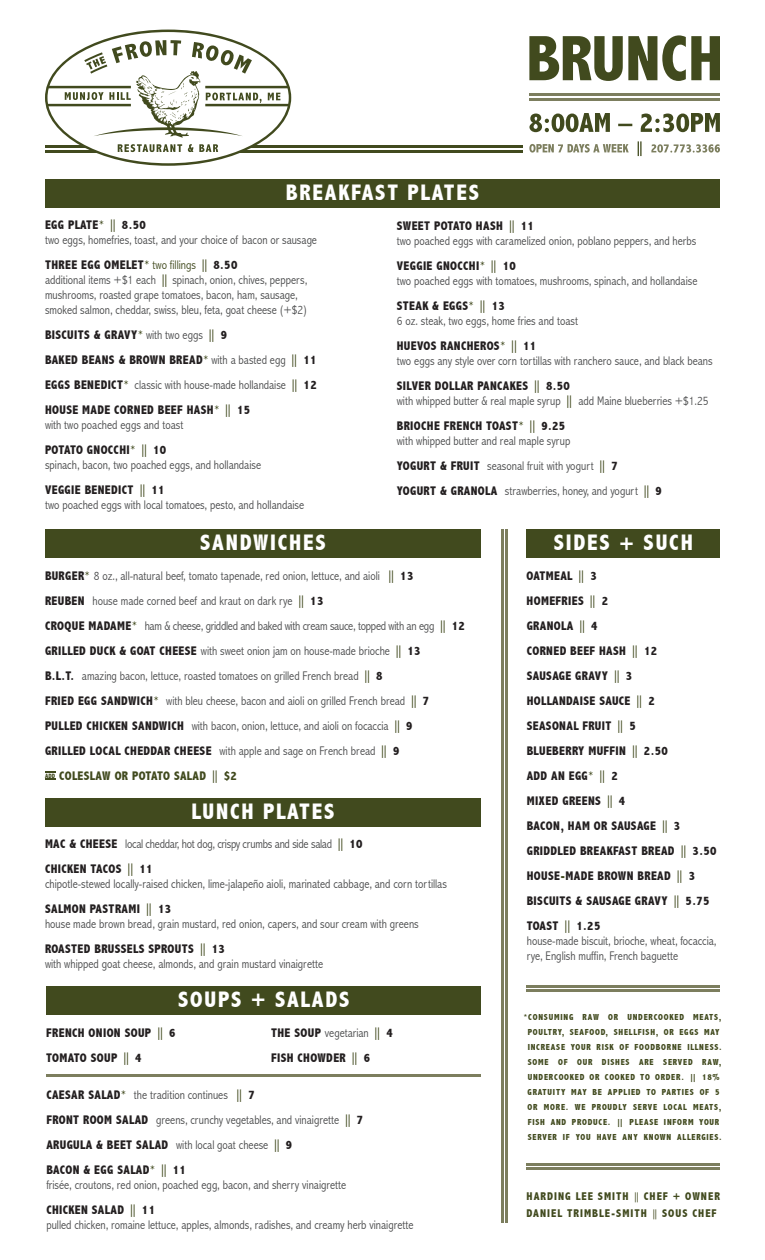
<style>
.page{position:relative;width:765px;height:1260px;background:#fff}
.page>*{position:absolute;margin:0;border:0;box-sizing:border-box;transform-origin:0 0}
.t1{font:800 condensed 22.5px "Abadi";letter-spacing:.08em;color:#fff}
.t2{font:300 condensed 12.5px/25px "Abadi";color:#4b4c4d}
.t3{font:800 condensed 12.5px/25px "Abadi";letter-spacing:.03em;color:#231f20}
.t4{font:300 condensed 12.5px/25px "Abadi";letter-spacing:-.02em;color:#4b4c4d}
.t5{font:800 condensed 11.25px/17.5px "Abadi";letter-spacing:.09em;color:#414a1e}
.t6{font:800 condensed 8.75px/15px "Abadi";letter-spacing:.09em;color:#414a1e;text-align:center}
.s1{font-weight:800;color:#231f20}
.s2{color:#414a1e}
.s3{font-family:"Open Sans";font-weight:400;font-stretch:normal;color:#414a1e}
.s4{font-weight:300;color:#414a1e}
.s5{font-weight:300;color:#4b4c4d}
.s6{font-weight:800;color:#414a1e}
.s7{font-family:"Open Sans";font-weight:400;font-stretch:normal;font-size:10px}
</style>
<div class="page">
<hr style="left:45px;top:145px;width:477px;height:3px;background:#414a1e">
<hr style="left:529px;top:93px;width:191px;height:3px;background:#7c7e5e">
<hr style="left:45px;top:150px;width:477px;height:2px;background:#414a1e">
<hr style="left:529px;top:98px;width:191px;height:2px;background:#7c7e5e">
<svg style="left:45px;top:30px;width:246px;height:136px"></svg>
<svg style="left:529px;top:35px;width:191px;height:46px"></svg>
<svg style="left:529px;top:113px;width:191px;height:19px"></svg>
<svg style="left:529px;top:141px;width:191px;height:15px"></svg>
<div style="left:45px;top:798px;width:436px;height:28px;background:#414a1e"></div>
<div style="left:47px;top:986px;width:434px;height:29px;background:#414a1e"></div>
<div style="left:45px;top:179px;width:675px;height:28px;background:#414a1e"></div>
<hr style="left:527px;top:985px;width:193px;height:2px;background:#7c7e5e">
<hr style="left:527px;top:989px;width:193px;height:3px;background:#7c7e5e">
<hr style="left:527px;top:1163px;width:193px;height:2px;background:#7c7e5e">
<hr style="left:527px;top:1167px;width:193px;height:3px;background:#7c7e5e">
<hr style="left:501px;top:530px;width:3px;height:693px;background:#7c7e5e">
<hr style="left:506px;top:530px;width:2px;height:693px;background:#7c7e5e">
<div style="left:527px;top:530px;width:193px;height:28px;background:#414a1e"></div>
<div style="left:45px;top:530px;width:436px;height:28px;background:#414a1e"></div>
<hr style="left:46px;top:1074px;width:435px;height:3px;background:#7c7e5e">
<svg style="left:45px;top:771px;width:10px;height:9px"></svg>
<h1 class="t1" style="left:286px;top:179px;width:195px">BREAKFAST PLATES</h1>
<p class="t2" style="left:45px;top:218px;width:274px;line-height:15px"><span class="s1">EGG PLATE</span><span class="s2">*</span> <span class="s3">||</span> <span class="s1">8.50<br></span>two eggs, homefries, toast, and your choice of bacon or sausage</p>
<p class="t2" style="left:45px;top:258px;width:264px;line-height:15px"><span class="s1">THREE EGG OMELET</span><span class="s2">* two fillings</span> <span class="s3">||</span> <span class="s1">8.50<br></span>additional items +$1 each <span class="s3">||</span> spinach, onion, chives, peppers, mushrooms, roasted grape tomatoes, bacon, ham, sausage, smoked salmon, cheddar, swiss, bleu, feta, goat cheese (+$2)</p>
<p class="t3" style="left:45px;top:323px;width:273px">BISCUITS &amp; GRAVY<span class="s4">*</span> <span class="s5">with two eggs</span> <span class="s3">||</span> 9<br>BAKED BEANS &amp; BROWN BREAD<span class="s4">*</span> <span class="s5">with a basted egg</span> <span class="s3">||</span> 11<br>EGGS BENEDICT<span class="s4">*</span> <span class="s5">classic with house-made hollandaise</span> <span class="s3">||</span> 12<br>HOUSE MADE CORNED BEEF HASH<span class="s4">*</span> <span class="s3">||</span> 15</p>
<p class="t2" style="left:45px;top:413px;width:140px">with two poached eggs and toast<br><span class="s1">POTATO GNOCCHI</span><span class="s2">*</span> <span class="s3">||</span> <span class="s1">10</span></p>
<p class="t2" style="left:45px;top:453px;width:218px">spinach, bacon, two poached eggs, and hollandaise<br><span class="s1">VEGGIE BENEDICT</span> <span class="s3">||</span> <span class="s1">11</span></p>
<p class="t2" style="left:45px;top:493px;width:261px">two poached eggs with local tomatoes, pesto, and hollandaise</p>
<p class="t2" style="left:397px;top:218px;width:301px;line-height:15px"><span class="s1">SWEET POTATO HASH</span> <span class="s3">||</span> <span class="s1">11<br></span>two poached eggs with caramelized onion, poblano peppers, and herbs</p>
<p class="t2" style="left:397px;top:258px;width:302px;line-height:15px"><span class="s1">VEGGIE GNOCCHI</span><span class="s2">*</span> <span class="s3">||</span> <span class="s1">10<br></span>two poached eggs with tomatoes, mushrooms, spinach, and hollandaise</p>
<p class="t2" style="left:397px;top:298px;width:183px;line-height:15px"><span class="s1">STEAK &amp; EGGS</span><span class="s2">*</span> <span class="s3">||</span> <span class="s1">13<br></span>6 oz. steak, two eggs, home fries and toast</p>
<p class="t2" style="left:397px;top:338px;width:317px;line-height:15px"><span class="s1">HUEVOS RANCHEROS</span><span class="s2">*</span> <span class="s3">||</span> <span class="s1">11<br></span>two eggs any style over corn tortillas with ranchero sauce, and black beans</p>
<p class="t2" style="left:397px;top:378px;width:313px;line-height:15px"><span class="s1">SILVER DOLLAR PANCAKES</span> <span class="s3">||</span> <span class="s1">8.50<br></span>with whipped butter &amp; real maple syrup <span class="s3">||</span> add Maine blueberries +$1.25</p>
<p class="t2" style="left:397px;top:418px;width:175px;line-height:15px"><span class="s1">BRIOCHE FRENCH TOAST</span><span class="s2">*</span> <span class="s3">||</span> <span class="s1">9.25 </span>with whipped butter and real maple syrup</p>
<p class="t2" style="left:397px;top:453px;width:267px"><span class="s1">YOGURT &amp; FRUIT</span> seasonal fruit with yogurt <span class="s3">||</span> <span class="s1">7<br>YOGURT &amp; GRANOLA</span> strawberries, honey, and yogurt <span class="s3">||</span> <span class="s1">9</span></p>
<h1 class="t1" style="left:200px;top:530px;width:127px">SANDWICHES</h1>
<h1 class="t1" style="left:554px;top:530px;width:141px">SIDES + SUCH</h1>
<p class="t2" style="left:45px;top:563px;width:422px"><span class="s1">BURGER</span><span class="s2">*</span> 8 oz., all-natural beef, tomato tapenade, red onion, lettuce, and aioli <span class="s3">||</span> <span class="s1">13<br>REUBEN</span> house made corned beef and kraut on dark rye <span class="s3">||</span> <span class="s1">13<br>CROQUE MADAME</span><span class="s2">*</span> ham &amp; cheese, griddled and baked with cream sauce, topped with an egg <span class="s3">||</span> <span class="s1">12<br>GRILLED DUCK &amp; GOAT CHEESE</span> with sweet onion jam on house-made brioche <span class="s3">||</span> <span class="s1">13<br>B.L.T.</span> amazing bacon, lettuce, roasted tomatoes on grilled French bread <span class="s3">||</span> <span class="s1">8<br>FRIED EGG SANDWICH</span><span class="s2">*</span> with bleu cheese, bacon and aioli on grilled French bread <span class="s3">||</span> <span class="s1">7<br>PULLED CHICKEN SANDWICH</span> with bacon, onion, lettuce, and aioli on focaccia <span class="s3">||</span> <span class="s1">9<br>GRILLED LOCAL CHEDDAR CHEESE</span> with apple and sage on French bread <span class="s3">||</span> <span class="s1">9<br></span><sup>ADD</sup> <span class="s6">COLESLAW OR POTATO SALAD</span> <span class="s3">||</span> <span class="s6">$2</span></p>
<h1 class="t1" style="left:191px;top:798px;width:145px">LUNCH PLATES</h1>
<p class="t4" style="left:45px;top:832px;width:319px"><span class="s1">MAC &amp; CHEESE</span> local cheddar, hot dog, crispy crumbs and side salad <span class="s3">||</span> <span class="s1">10<br>CHICKEN TACOS</span> <span class="s3">||</span> <span class="s1">11</span></p>
<p class="t2" style="left:45px;top:872px;width:403px">chipotle-stewed locally-raised chicken, lime-jalapeño aioli, marinated cabbage, and corn tortillas<br><span class="s1">SALMON PASTRAMI</span> <span class="s3">||</span> <span class="s1">13</span></p>
<p class="t2" style="left:45px;top:912px;width:375px">house made brown bread, grain mustard, red onion, capers, and sour cream with greens<br><span class="s1">ROASTED BRUSSELS SPROUTS</span> <span class="s3">||</span> <span class="s1">13</span></p>
<p class="t2" style="left:45px;top:952px;width:280px">with whipped goat cheese, almonds, and grain mustard vinaigrette</p>
<h1 class="t1" style="left:178px;top:986px;width:173px">SOUPS + SALADS</h1>
<p class="t3" style="left:46px;top:1020px;width:131px">FRENCH ONION SOUP <span class="s3">||</span> 6<br>TOMATO SOUP <span class="s3">||</span> 4</p>
<p class="t3" style="left:271px;top:1020px;width:123px">THE SOUP <span class="s5">vegetarian</span> <span class="s3">||</span> 4<br>FISH CHOWDER <span class="s3">||</span> 6</p>
<p class="t2" style="left:46px;top:1082px;width:318px"><span class="s1">CAESAR SALAD</span><span class="s2">*</span> the tradition continues <span class="s3">||</span> <span class="s1">7<br>FRONT ROOM SALAD</span> greens, crunchy vegetables, and vinaigrette <span class="s3">||</span> <span class="s1">7<br>ARUGULA &amp; BEET SALAD</span> with local goat cheese <span class="s3">||</span> <span class="s1">9<br>BACON &amp; EGG SALAD</span><span class="s2">*</span> <span class="s3">||</span> <span class="s1">11</span></p>
<p class="t2" style="left:46px;top:1172px;width:301px">frisée, croutons, red onion, poached egg, bacon, and sherry vinaigrette<br><span class="s1">CHICKEN SALAD</span> <span class="s3">||</span> <span class="s1">11</span></p>
<p class="t2" style="left:46px;top:1212px;width:369px">pulled chicken, romaine lettuce, apples, almonds, radishes, and creamy herb vinaigrette</p>
<p class="t3" style="left:527px;top:563px;width:191px">OATMEAL <span class="s3">||</span> 3<br>HOMEFRIES <span class="s3">||</span> 2<br>GRANOLA <span class="s3">||</span> 4<br>CORNED BEEF HASH <span class="s3">||</span> 12<br>SAUSAGE GRAVY <span class="s3">||</span> 3<br>HOLLANDAISE SAUCE <span class="s3">||</span> 2<br>SEASONAL FRUIT <span class="s3">||</span> 5<br>BLUEBERRY MUFFIN <span class="s3">||</span> 2.50<br>ADD AN EGG<span class="s4">*</span> <span class="s3">||</span> 2<br>MIXED GREENS <span class="s3">||</span> 4<br>BACON, HAM OR SAUSAGE <span class="s3">||</span> 3<br>GRIDDLED BREAKFAST BREAD <span class="s3">||</span> 3.50<br>HOUSE<span class="s2">-</span>MADE BROWN BREAD <span class="s3">||</span> 3<br>BISCUITS &amp; SAUSAGE GRAVY <span class="s3">||</span> 5.75<br>TOAST <span class="s3">||</span> 1.25</p>
<p class="t2" style="left:527px;top:933px;width:191px;line-height:15px">house-made biscuit, brioche, wheat, focaccia, rye, English muffin, French baguette</p>
<p class="t6" style="left:523px;top:1009px;width:200px">*CONSUMING RAW OR UNDERCOOKED MEATS, POULTRY, SEAFOOD, SHELLFISH, OR EGGS MAY INCREASE YOUR RISK OF FOODBORNE ILLNESS.<br>SOME OF OUR DISHES ARE SERVED RAW, UNDERCOOKED OR COOKED TO ORDER. || 18% GRATUITY MAY BE APPLIED TO PARTIES OF 5<br>OR MORE. WE PROUDLY SERVE LOCAL MEATS, FISH AND PRODUCE. || PLEASE INFORM YOUR SERVER IF YOU HAVE ANY KNOWN ALLERGIES.</p>
<p class="t5" style="left:527px;top:1187px;width:195px">HARDING LEE SMITH <span class="s7">||</span> CHEF + OWNER<br>DANIEL TRIMBLE-SMITH <span class="s7">||</span> SOUS CHEF</p>
</div>
